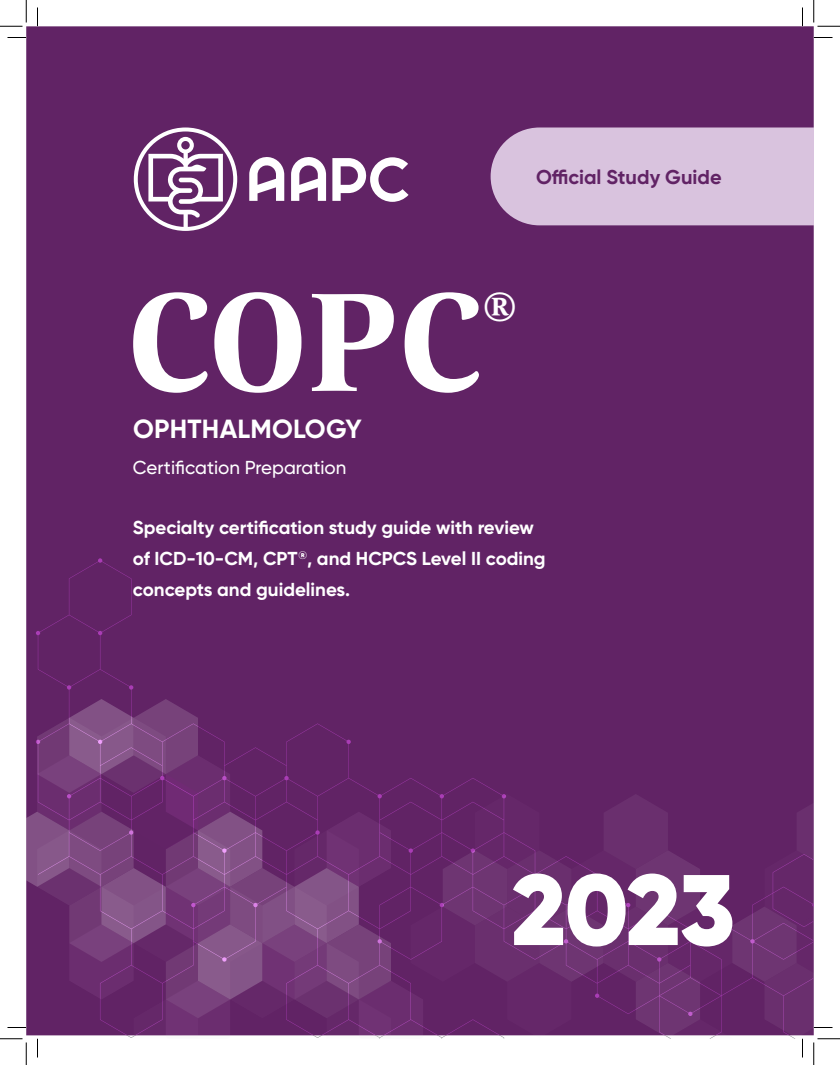
<style>
.page{position:relative;width:840px;height:1065px;background:#fff}
.page>*{position:absolute;margin:0;border:0;box-sizing:border-box;transform-origin:0 0}
.t1{font:700 145px "Corda";color:#fff}
.t2{font:900 100px "Gilroy";color:#fff}
.t3{font:700 42.25px "Corda";color:#fff}
.t4{font:700 26.25px "Gilroy";letter-spacing:.01em;color:#fff}
.t5{font:700 20px "Gilroy";color:#612365}
.t6{font:700 18.75px/31px "Gilroy";color:#fff}
.t7{font:500 18.75px "Gilroy";color:#fff}
</style>
<div class="page">
<div style="left:26px;top:26px;width:788px;height:1009px;background:#612365"></div>
<svg style="left:134px;top:128px;width:103px;height:103px"></svg>
<svg style="left:249px;top:157px;width:35px;height:44px"></svg>
<svg style="left:291px;top:157px;width:35px;height:44px"></svg>
<svg style="left:332px;top:157px;width:77px;height:45px"></svg>
<div style="left:491px;top:128px;width:323px;height:97px;background:#d9c3de"></div>
<svg style="left:8px;top:37px;width:18px;height:1px"></svg>
<svg style="left:814px;top:37px;width:18px;height:1px"></svg>
<svg style="left:37px;top:8px;width:1px;height:18px"></svg>
<svg style="left:802px;top:8px;width:1px;height:18px"></svg>
<svg style="left:0;top:0;width:27px;height:27px"></svg>
<svg style="left:814px;top:0;width:26px;height:27px"></svg>
<svg style="left:0;top:699px;width:840px;height:366px"></svg>
<p class="t5" style="left:536px;top:165px;width:187px">Official Study Guide</p>
<h1 class="t1" style="left:128px;top:246px;width:357px">COPC</h1>
<h3 class="t3" style="left:483px;top:279px;width:35px">®</h3>
<h3 class="t4" style="left:133px;top:413px;width:230px">OPHTHALMOLOGY</h3>
<p class="t7" style="left:133px;top:455px;width:215px">Certification Preparation</p>
<p class="t6" style="left:133px;top:512px;width:414px">Specialty certification study guide with review of ICD-10-CM, CPT<sup>®</sup>, and HCPCS Level II coding concepts and guidelines.</p>
<h2 class="t2" style="left:512px;top:847px;width:225px">2023</h2>
</div>
